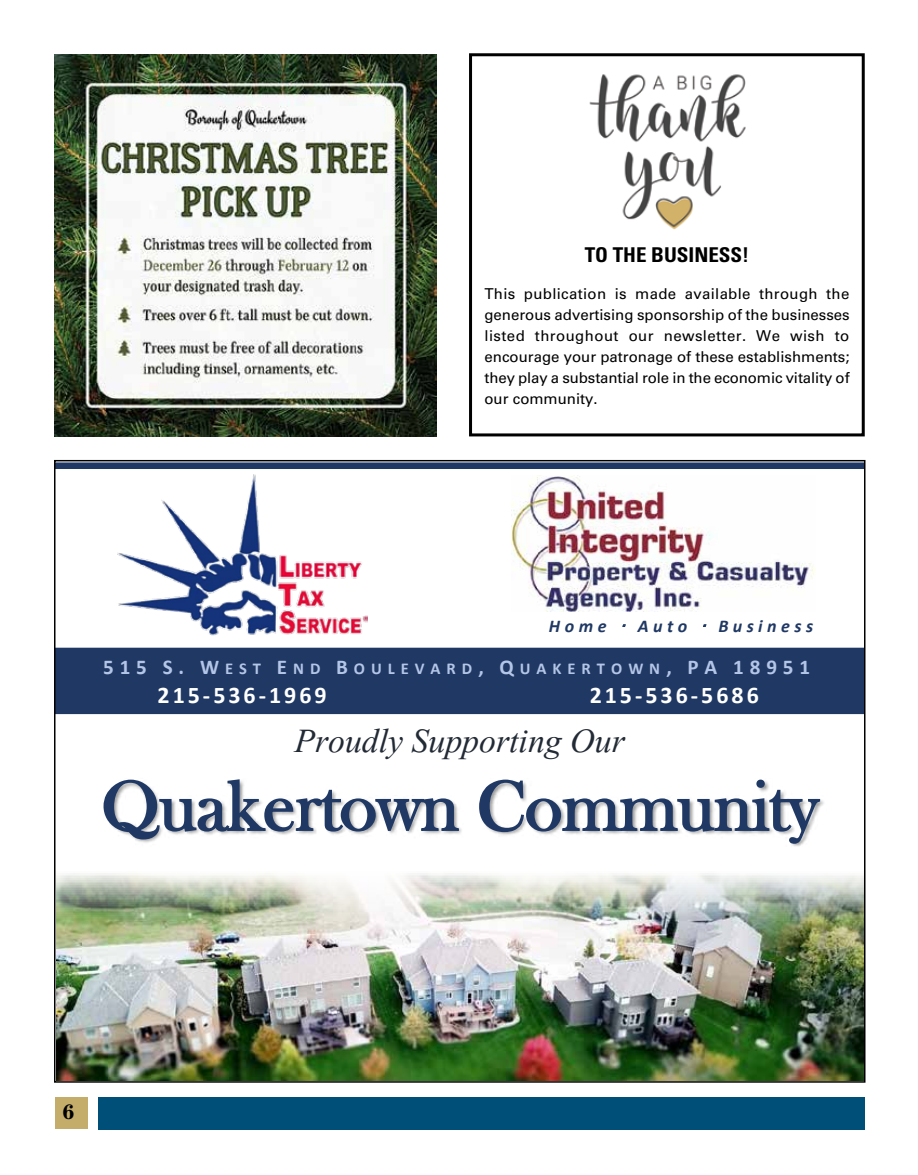
<style>
.page{position:relative;width:918px;height:1175px;background:#fff}
.page>*{position:absolute;margin:0;border:0;box-sizing:border-box;transform-origin:0 0}
.t1{font:72px "Bask Old Face";color:#1f3864}
.t2{font:42px "Vijaya";color:#222a35}
.t3{font:700 24px "Calibri";letter-spacing:.125em;color:#fff}
.t4{font:700 21px "Century";color:#000}
.t5{font:700 condensed 20.4px "Univers";color:#000}
.t6{font:italic 700 18px "Calibri";letter-spacing:.25em;color:#1f3864}
.t7{font:700 16.5px "Calibri";letter-spacing:.36em;color:#b4c6e7}
.t8{font:15px/21px "Univers";letter-spacing:-.005em;color:#000;text-align:justify}
.s1{font-size:21px}
</style>
<div class="page">
<div style="left:98px;top:1097px;width:767px;height:32px;background:#004f78"></div>
<div style="left:55px;top:1097px;width:33px;height:31px;background:#c4ad6b"></div>
<div style="left:469px;top:53px;width:396px;height:383px;border:3px solid #000"></div>
<img style="left:57px;top:934px;width:806px;height:145px">
<div style="left:55px;top:648px;width:810px;height:65px;background:#203864"></div>
<div style="left:55px;top:647px;width:810px;height:67px;border:1px solid #203864"></div>
<img style="left:118px;top:475px;width:250px;height:161px">
<div style="left:57px;top:463px;width:806px;height:6px;background:#203864"></div>
<img style="left:57px;top:875px;width:806px;height:59px">
<img style="left:58px;top:780px;width:805px;height:116px">
<img style="left:512px;top:475px;width:303px;height:136px">
<img style="left:55px;top:54px;width:382px;height:382px">
<img style="left:589px;top:74px;width:157px;height:156px">
<h3 class="t5" style="left:585px;top:242px;width:166px">TO THE BUSINESS!</h3>
<p class="t8" style="left:484px;top:284px;width:367px">This publication is made available through the generous advertising sponsorship of the businesses listed throughout our newsletter. We wish to encourage your patronage of these establishments; they play a substantial role in the economic vitality of our community.</p>
<p class="t6" style="left:549px;top:613px;width:266px">Home • Auto • Business</p>
<p class="t7" style="left:103px;top:657px;width:709px"><span class="s1">515 S. W</span>EST <span class="s1">E</span>ND <span class="s1">B</span>OULEVARD<span class="s1">, Q</span>UAKERTOWN<span class="s1">, PA 18951</span></p>
<h3 class="t3" style="left:158px;top:677px;width:171px">215-536-1969</h3>
<h3 class="t3" style="left:590px;top:677px;width:171px">215-536-5686</h3>
<h2 class="t2" style="left:294px;top:707px;width:332px">Proudly Supporting Our</h2>
<h1 class="t1" style="left:101px;top:766px;width:718px">Quakertown Community</h1>
<h3 class="t4" style="left:62px;top:1098px;width:14px">6</h3>
</div>
